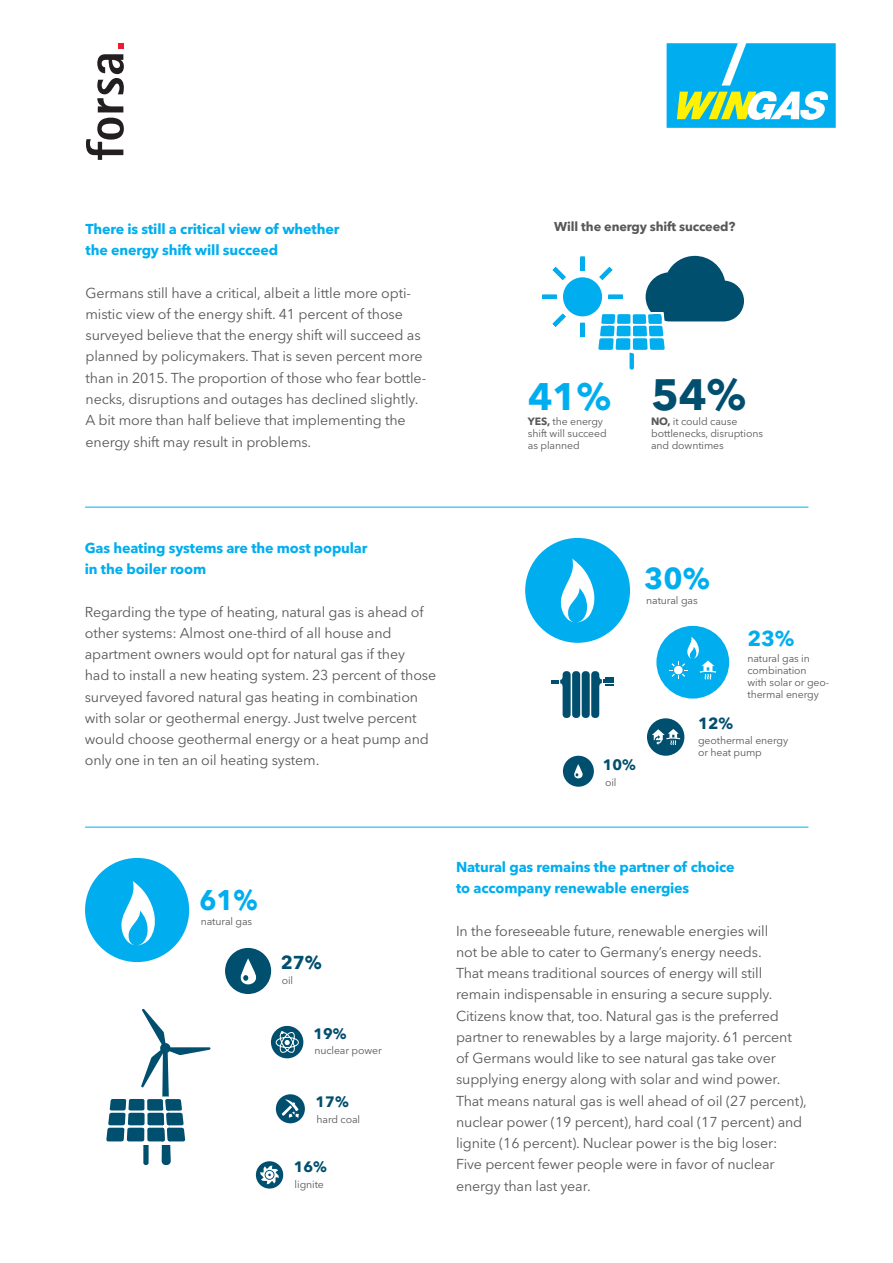
<style>
.page{position:relative;width:893px;height:1263px;background:#fff}
.page>*{position:absolute;margin:0;border:0;box-sizing:border-box;transform-origin:0 0}
.t1{font:700 38.1px "Avenir Next W1 G";color:#00aeef}
.t2{font:700 29.7px "Avenir Next";color:#00aeef}
.t3{font:700 28.35px "Avenir Next";color:#00aeef;scale:.94 1}
.t4{font:700 21.45px "Avenir Next W1 G";color:#00aeef}
.t5{font:700 18.6px "Avenir Next";color:#014f6e}
.t6{font:700 16.05px "Avenir Next W1 G";color:#014f6e}
.t7{font:700 15px "Avenir Next";color:#014f6e}
.t8{font:700 15px "Avenir Next W1 G";color:#014f6e}
.t9{font:14.25px/21.3px "Avenir Next W1 G";letter-spacing:-.01em;color:#57585a}
.t10{font:700 14.25px/21.3px "Avenir Next W1 G";letter-spacing:-.01em;color:#00aeef}
.t11{font:700 12.75px "Avenir Next W1 G";letter-spacing:-.01em;color:#57585a}
.t12{font:10.5px/12px "Avenir Next W1 G";letter-spacing:-.01em;color:#57585a}
.s1{font-size:43.5px;color:#014f6e}
.s2{font-weight:700}
</style>
<div class="page">
<svg style="left:667px;top:43px;width:169px;height:85px;background:#3abfd9"></svg>
<svg style="left:86px;top:118px;width:38px;height:42px"></svg>
<svg style="left:97px;top:43px;width:27px;height:69px"></svg>
<hr style="left:85px;top:507px;width:723px;height:1px;background:#00aeef">
<hr style="left:85px;top:827px;width:723px;height:1px;background:#00aeef">
<svg style="left:542px;top:255px;width:202px;height:115px"></svg>
<div style="left:85px;top:858px;width:104px;height:104px;background:#00aeef;border-radius:50%"></div>
<div style="left:563px;top:756px;width:31px;height:31px;background:#014f6e;border-radius:50%"></div>
<svg style="left:574px;top:764px;width:9px;height:14px"></svg>
<div style="left:276px;top:1094px;width:29px;height:29px;background:#014f6e;border-radius:50%"></div>
<svg style="left:282px;top:1099px;width:17px;height:19px"></svg>
<div style="left:256px;top:1161px;width:27px;height:27px;background:#014f6e;border-radius:50%"></div>
<svg style="left:260px;top:1165px;width:19px;height:19px"></svg>
<div style="left:271px;top:1026px;width:32px;height:32px;background:#014f6e;border-radius:50%"></div>
<svg style="left:276px;top:1030px;width:23px;height:24px"></svg>
<div style="left:225px;top:948px;width:46px;height:46px;background:#014f6e;border-radius:50%"></div>
<svg style="left:240px;top:958px;width:16px;height:26px"></svg>
<div style="left:647px;top:718px;width:37px;height:38px;background:#014f6e;border-radius:50%"></div>
<svg style="left:652px;top:729px;width:28px;height:16px"></svg>
<svg style="left:106px;top:1009px;width:104px;height:156px"></svg>
<svg style="left:121px;top:881px;width:34px;height:64px"></svg>
<div style="left:525px;top:538px;width:105px;height:105px;background:#00aeef;border-radius:50%"></div>
<svg style="left:561px;top:558px;width:34px;height:64px"></svg>
<div style="left:656px;top:626px;width:73px;height:73px;background:#00aeef;border-radius:50%"></div>
<svg style="left:669px;top:637px;width:47px;height:43px"></svg>
<div style="left:563px;top:671px;width:8px;height:47px;background:#014f6e;border-radius:4px"></div>
<div style="left:572px;top:671px;width:8px;height:47px;background:#014f6e;border-radius:4px"></div>
<div style="left:582px;top:671px;width:8px;height:47px;background:#014f6e;border-radius:4px"></div>
<div style="left:591px;top:671px;width:8px;height:47px;background:#014f6e;border-radius:4px"></div>
<svg style="left:599px;top:677px;width:15px;height:9px"></svg>
<svg style="left:551px;top:677px;width:12px;height:9px"></svg>
<p class="t10" style="left:86px;top:218px;width:255px">There is still a critical view of whether the energy shift will succeed</p>
<p class="t9" style="left:86px;top:282px;width:341px">Germans still have a critical, albeit a little more opti&shy;mistic view of the energy shift. 41 percent of those surveyed believe that the energy shift will succeed as planned by policymakers. That is seven percent more than in 2015. The proportion of those who fear bottle&shy;necks, disruptions and outages has declined slightly.<br>A bit more than half believe that implementing the energy shift may result in problems.</p>
<p class="t11" style="left:554px;top:218px;width:183px">Will the energy shift succeed?</p>
<h1 class="t1" style="left:528px;top:374px;width:220px">41% <span class="s1">54%</span></h1>
<p class="t12" style="left:528px;top:415px;width:80px"><span class="s2">YES,</span> the energy shift will succeed as planned</p>
<p class="t12" style="left:651px;top:415px;width:113px"><span class="s2">NO,</span> it could cause bottlenecks, disruptions and downtimes</p>
<p class="t10" style="left:85px;top:537px;width:284px">Gas heating systems are the most popular in the boiler room</p>
<p class="t9" style="left:85px;top:601px;width:353px">Regarding the type of heating, natural gas is ahead of other systems: Almost one-third of all house and apartment owners would opt for natural gas if they<br>had to install a new heating system. 23 percent of those surveyed favored natural gas heating in combination with solar or geothermal energy. Just twelve percent would choose geothermal energy or a heat pump and only one in ten an oil heating system.</p>
<p class="t8" style="left:603px;top:755px;width:34px">10%</p>
<p class="t12" style="left:605px;top:776px;width:13px">oil</p>
<h2 class="t2" style="left:644px;top:553px;width:67px">30%</h2>
<p class="t12" style="left:646px;top:595px;width:53px">natural gas</p>
<p class="t6" style="left:698px;top:713px;width:37px">12%</p>
<h3 class="t4" style="left:747px;top:625px;width:48px">23%</h3>
<p class="t12" style="left:747px;top:653px;width:82px">natural gas in combination with solar or geo&shy;thermal energy</p>
<p class="t12" style="left:698px;top:734px;width:92px">geothermal energy or heat pump</p>
<h3 class="t3" style="left:199px;top:875px;width:64px">61%</h3>
<p class="t12" style="left:201px;top:916px;width:53px">natural gas</p>
<h3 class="t5" style="left:281px;top:946px;width:43px">27%</h3>
<p class="t12" style="left:282px;top:974px;width:13px">oil</p>
<p class="t7" style="left:313px;top:1020px;width:35px">19%</p>
<p class="t12" style="left:314px;top:1044px;width:69px">nuclear power</p>
<p class="t7" style="left:316px;top:1089px;width:35px">17%</p>
<p class="t12" style="left:317px;top:1113px;width:45px">hard coal</p>
<p class="t7" style="left:294px;top:1153px;width:35px">16%</p>
<p class="t12" style="left:295px;top:1178px;width:31px">lignite</p>
<p class="t10" style="left:456px;top:856px;width:280px">Natural gas remains the partner of choice to accompany renewable energies</p>
<p class="t9" style="left:456px;top:920px;width:352px">In the foreseeable future, renewable energies will<br>not be able to cater to Germany’s energy needs.<br>That means traditional sources of energy will still remain indispensable in ensuring a secure supply.<br>Citizens know that, too. Natural gas is the preferred partner to renewables by a large majority. 61 percent of Germans would like to see natural gas take over supplying energy along with solar and wind power.<br>That means natural gas is well ahead of oil (27 percent), nuclear power (19 percent), hard coal (17 percent) and lignite (16 percent). Nuclear power is the big loser:<br>Five percent fewer people were in favor of nuclear energy than last year.</p>
</div>
